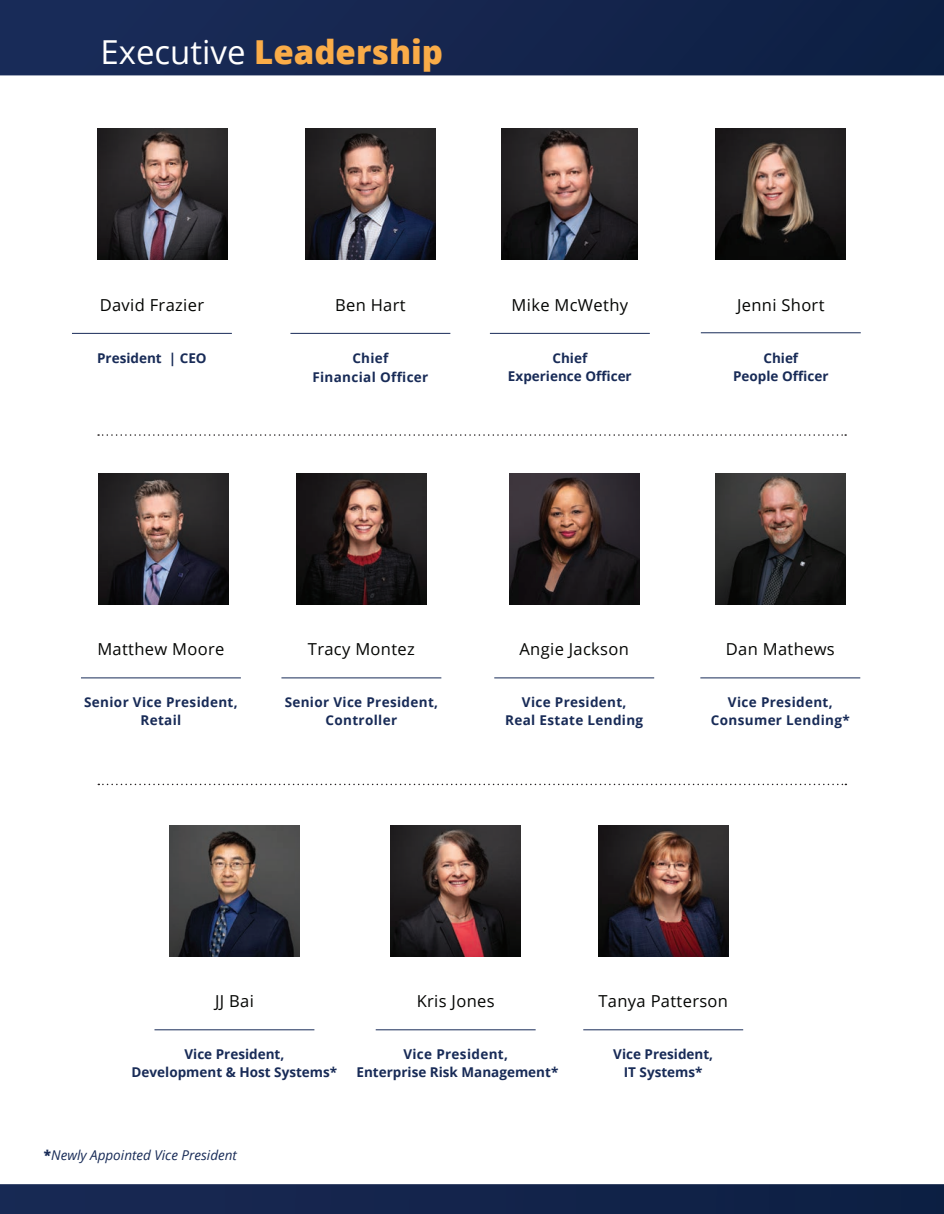
<style>
.page{position:relative;width:944px;height:1214px;background:#fff}
.page>*{position:absolute;margin:0;border:0;box-sizing:border-box;transform-origin:0 0}
.t1{font:800 33px "Open Sans";color:#faac48}
.t2{font:16.5px "Open Sans";letter-spacing:.02em;color:#040503}
.t3{font:700 13.5px/18px "Open Sans";color:#182b57;text-align:center}
.t4{font:700 13.5px/18px "Open Sans";letter-spacing:.025em;color:#182b57;text-align:center}
.t5{font:italic 13.5px "Open Sans";color:#182b57}
.s1{font-weight:400;color:#fff}
.s2{font-weight:800;font-style:normal}
</style>
<div class="page">
<svg style="left:98px;top:434px;width:748px;height:2px"></svg>
<svg style="left:98px;top:783px;width:748px;height:2px"></svg>
<img style="left:390px;top:825px;width:131px;height:131px">
<img style="left:169px;top:825px;width:130px;height:131px">
<img style="left:598px;top:825px;width:130px;height:131px">
<hr style="left:376px;top:1029px;width:159px;height:1px;background:#182b58">
<hr style="left:154px;top:1029px;width:160px;height:1px;background:#182b58">
<hr style="left:583px;top:1029px;width:160px;height:1px;background:#182b58">
<img style="left:98px;top:473px;width:131px;height:131px">
<img style="left:296px;top:473px;width:130px;height:131px">
<img style="left:509px;top:473px;width:130px;height:131px">
<img style="left:715px;top:473px;width:130px;height:131px">
<hr style="left:81px;top:677px;width:160px;height:1px;background:#182b58">
<hr style="left:281px;top:677px;width:160px;height:1px;background:#182b58">
<hr style="left:494px;top:677px;width:160px;height:1px;background:#182b58">
<hr style="left:700px;top:677px;width:160px;height:1px;background:#182b58">
<hr style="left:700px;top:332px;width:160px;height:1px;background:#182b58">
<img style="left:97px;top:129px;width:130px;height:131px">
<img style="left:502px;top:129px;width:136px;height:131px">
<img style="left:305px;top:129px;width:130px;height:131px">
<img style="left:715px;top:129px;width:131px;height:131px">
<hr style="left:72px;top:333px;width:160px;height:1px;background:#182b58">
<hr style="left:490px;top:333px;width:159px;height:1px;background:#182b58">
<hr style="left:290px;top:333px;width:160px;height:1px;background:#182b58">
<svg style="left:0;top:0;width:944px;height:75px;background:#14254e"></svg>
<svg style="left:0;top:1184px;width:944px;height:30px;background:#14254c"></svg>
<h1 class="t1" style="left:100px;top:26px;width:344px"><span class="s1">Executive</span> Leadership</h1>
<p class="t2" style="left:100px;top:293px;width:106px">David Frazier</p>
<p class="t3" style="left:97px;top:348px;width:111px">President | CEO</p>
<p class="t2" style="left:335px;top:293px;width:72px">Ben Hart</p>
<p class="t2" style="left:511px;top:293px;width:118px">Mike McWethy</p>
<p class="t2" style="left:737px;top:293px;width:89px">Jenni Short</p>
<p class="t3" style="left:733px;top:348px;width:97px">Chief<br>People Officer</p>
<p class="t4" style="left:312px;top:347px;width:118px;line-height:19.5px">Chief<br>Financial Officer</p>
<p class="t3" style="left:508px;top:348px;width:125px">Chief<br>Experience Officer</p>
<p class="t2" style="left:97px;top:638px;width:129px">Matthew Moore</p>
<p class="t2" style="left:308px;top:638px;width:108px">Tracy Montez</p>
<p class="t2" style="left:519px;top:638px;width:111px">Angie Jackson</p>
<p class="t2" style="left:725px;top:638px;width:110px">Dan Mathews</p>
<p class="t4" style="left:84px;top:693px;width:155px">Senior Vice President,<br>Retail</p>
<p class="t4" style="left:285px;top:693px;width:155px">Senior Vice President,<br>Controller</p>
<p class="t4" style="left:505px;top:693px;width:140px">Vice President,<br>Real Estate Lending</p>
<p class="t4" style="left:711px;top:692px;width:140px">Vice President,<br>Consumer Lending*</p>
<p class="t2" style="left:215px;top:989px;width:40px">JJ Bai</p>
<p class="t2" style="left:417px;top:989px;width:79px">Kris Jones</p>
<p class="t2" style="left:598px;top:989px;width:131px">Tanya Patterson</p>
<p class="t3" style="left:356px;top:1044px;width:203px">Vice President,<br>Enterprise Risk Management*</p>
<p class="t3" style="left:132px;top:1044px;width:207px">Vice President,<br>Development &amp; Host Systems*</p>
<p class="t3" style="left:613px;top:1044px;width:101px">Vice President,<br>IT Systems*</p>
<p class="t5" style="left:44px;top:1145px;width:194px"><span class="s2">*</span>Newly Appointed Vice President</p>
</div>
